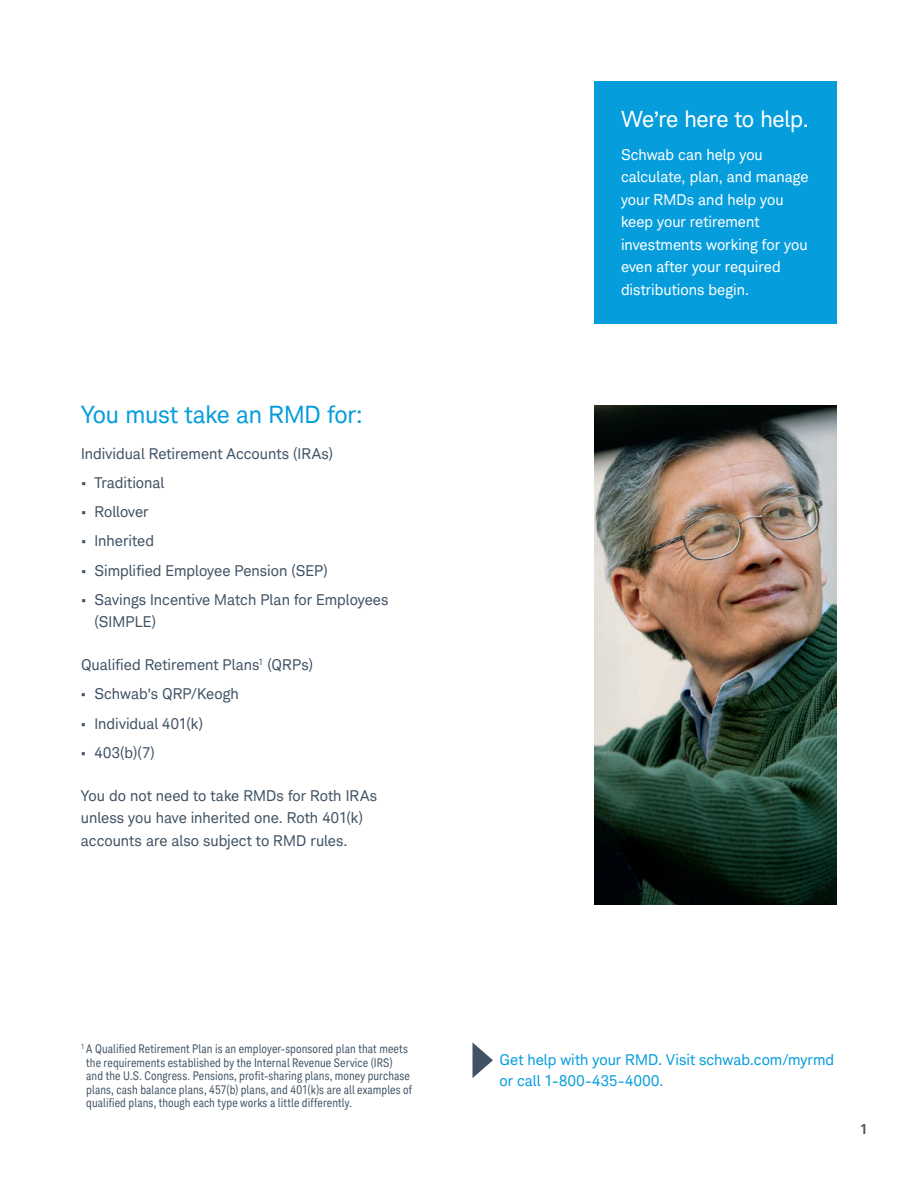
<style>
.page{position:relative;width:918px;height:1188px;background:#fff}
.page>*{position:absolute;margin:0;border:0;box-sizing:border-box;transform-origin:0 0}
.t1{font:24px "Charles Modern";letter-spacing:-.01em;color:#069ddc}
.t2{font:22.5px "Charles Modern";letter-spacing:-.005em;color:#fff}
.t3{font:15px/22.5px "Charles Modern";letter-spacing:.005em;color:#405364}
.t4{font:15px/22.5px "Charles Modern";color:#fff}
.t5{font:15px/21px "Charles Modern";letter-spacing:.005em;color:#069ddc}
.t6{font:700 13.5px "Charles Modern";color:#405364}
.t7{font:condensed 12px/13.5px "Charles Modern";letter-spacing:.01em;color:#405364}
</style>
<div class="page">
<img style="left:594px;top:405px;width:243px;height:499px">
<div style="left:594px;top:81px;width:243px;height:243px;background:#069ddc"></div>
<svg style="left:472px;top:1042px;width:21px;height:36px"></svg>
<h1 class="t1" style="left:81px;top:400px;width:283px">You must take an RMD for:</h1>
<p class="t3" style="left:81px;top:442px;width:254px">Individual Retirement Accounts (IRAs)</p>
<p class="t3" style="left:81px;top:471px;width:85px">• Traditional</p>
<p class="t3" style="left:81px;top:500px;width:69px">• Rollover</p>
<p class="t3" style="left:81px;top:530px;width:75px">• Inherited</p>
<p class="t3" style="left:81px;top:559px;width:248px">• Simplified Employee Pension (SEP)</p>
<p class="t3" style="left:94px;top:588px;width:295px;text-indent:-14px">• Savings Incentive Match Plan for Employees (SIMPLE)</p>
<p class="t3" style="left:81px;top:653px;width:234px">Qualified Retirement Plans<sup>1</sup> (QRPs)</p>
<p class="t3" style="left:81px;top:683px;width:159px">• Schwab’s QRP/Keogh</p>
<p class="t3" style="left:81px;top:712px;width:124px">• Individual 401(k)</p>
<p class="t3" style="left:81px;top:741px;width:75px">• 403(b)(7)</p>
<p class="t3" style="left:81px;top:784px;width:298px">You do not need to take RMDs for Roth IRAs unless you have inherited one. Roth 401(k) accounts are also subject to RMD rules.</p>
<p class="t7" style="left:86px;top:1042px;width:327px;text-indent:-5px"><sup>1</sup> A Qualified Retirement Plan is an employer-sponsored plan that meets the requirements established by the Internal Revenue Service (IRS) and the U.S. Congress. Pensions, profit-sharing plans, money purchase plans, cash balance plans, 457(b) plans, and 401(k)s are all examples of qualified plans, though each type works a little differently.</p>
<h2 class="t2" style="left:621px;top:105px;width:189px">We’re here to help.</h2>
<p class="t4" style="left:621px;top:143px;width:189px">Schwab can help you calculate, plan, and manage your RMDs and help you keep your retirement investments working for you even after your required distributions begin.</p>
<p class="t5" style="left:500px;top:1049px;width:336px">Get help with your RMD. Visit schwab.com/myrmd or call 1-800-435-4000.</p>
<p class="t6" style="left:860px;top:1121px;width:9px">1</p>
</div>
